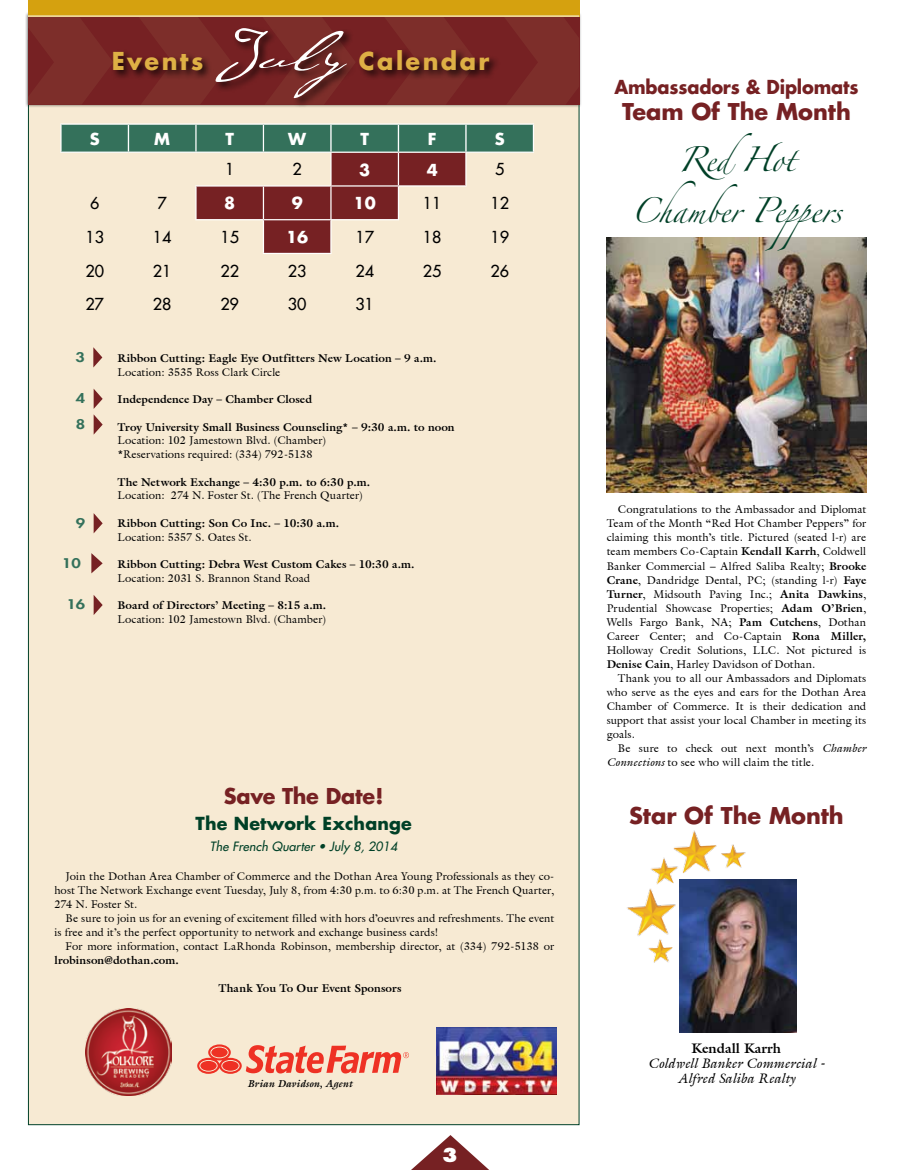
<style>
.page{position:relative;width:900px;height:1170px;background:#fff}
.page>*{position:absolute;margin:0;border:0;box-sizing:border-box;transform-origin:0 0}
.t1{font:54.75px "P22 Cezanne";color:#fff;scale:1.32 1}
.t2{font:700 24px "Futura";letter-spacing:.1em;color:#deb045}
.t3{font:700 22.5px "Futura";color:#762123}
.t4{font:22.5px "Zapfino";color:#004027;scale:.94 1}
.t5{font:700 21.25px "Futura";letter-spacing:-.01em;color:#762123}
.t6{font:700 18.75px "Futura";letter-spacing:-.01em;color:#762123;scale:.95 1}
.t7{font:800 18.75px "Futura";color:#fff}
.t8{font:700 17.5px "Futura";letter-spacing:.01em;color:#004027}
.t9{font:16.12px "Futura";color:#000}
.t10{font:700 16.12px "Futura";color:#fff}
.t11{font:italic 13.75px/15px "Acanthus S Si";color:#000;text-align:center}
.t12{font:700 13.75px "Acanthus S Si";color:#000}
.t13{font:800 13px/25.8px "Futura";color:#34715b;scale:1.25 1}
.t14{font:italic 12.5px "Futura";letter-spacing:.01em;color:#004027}
.t15{font:11.25px/14px "Acanthus S Si";letter-spacing:.005em;color:#000}
.t16{font:700 11.25px "Acanthus S Si";letter-spacing:.01em;color:#000}
.t17{font:italic 700 10px "Acanthus S Si";letter-spacing:.01em;color:#000}
.s1{font-weight:700}
.s2{font-style:italic}
</style>
<div class="page">
<div style="left:28px;top:40px;width:551px;height:1085px;background:#f7ead3;border:1px solid #004027"></div>
<hr style="left:60px;top:123px;width:68px;height:2px;background:#fff">
<hr style="left:60px;top:125px;width:2px;height:27px;background:#fff">
<hr style="left:128px;top:123px;width:68px;height:2px;background:#fff">
<hr style="left:196px;top:123px;width:67px;height:2px;background:#fff">
<hr style="left:263px;top:123px;width:68px;height:2px;background:#fff">
<hr style="left:331px;top:123px;width:67px;height:2px;background:#fff">
<hr style="left:398px;top:123px;width:68px;height:2px;background:#fff">
<hr style="left:466px;top:123px;width:68px;height:2px;background:#fff">
<hr style="left:60px;top:152px;width:68px;height:1px;background:#fff">
<svg style="left:61px;top:124px;width:473px;height:129px"></svg>
<hr style="left:195px;top:125px;width:2px;height:27px;background:#fff">
<hr style="left:465px;top:125px;width:2px;height:27px;background:#fff">
<hr style="left:263px;top:219px;width:68px;height:1px;background:#fff">
<hr style="left:263px;top:220px;width:1px;height:33px;background:#fff">
<hr style="left:330px;top:220px;width:2px;height:33px;background:#fff">
<hr style="left:263px;top:253px;width:69px;height:1px;background:#fff">
<svg style="left:241px;top:17px;width:115px;height:9px"></svg>
<svg style="left:28px;top:17px;width:204px;height:88px;background:#7a2927"></svg>
<svg style="left:363px;top:17px;width:216px;height:88px;background:#7a2927"></svg>
<div style="left:28px;top:0;width:551px;height:16px;background:#d5a10f"></div>
<div style="left:111px;top:26px;width:389px;height:83px;background:#000;opacity:.85"></div>
<svg style="left:94px;top:595px;width:9px;height:20px"></svg>
<svg style="left:94px;top:389px;width:9px;height:45px"></svg>
<img style="left:607px;top:238px;width:259px;height:255px">
<svg style="left:91px;top:553px;width:12px;height:20px"></svg>
<img style="left:680px;top:879px;width:116px;height:154px">
<img style="left:627px;top:830px;width:122px;height:136px">
<svg style="left:93px;top:347px;width:9px;height:20px"></svg>
<svg style="left:411px;top:1135px;width:78px;height:35px"></svg>
<svg style="left:94px;top:513px;width:9px;height:20px"></svg>
<img style="left:85px;top:1009px;width:86px;height:86px">
<img style="left:436px;top:1028px;width:120px;height:67px">
<svg style="left:197px;top:1044px;width:212px;height:30px"></svg>
<h2 class="t2" style="left:112px;top:45px;width:93px">Events</h2>
<h1 class="t1" style="left:214px;top:16px;width:123px">July</h1>
<h2 class="t2" style="left:359px;top:45px;width:132px">Calendar</h2>
<h3 class="t10" style="left:90px;top:128px;width:11px">S</h3>
<h3 class="t10" style="left:154px;top:128px;width:17px">M</h3>
<h3 class="t10" style="left:225px;top:128px;width:10px">T</h3>
<h3 class="t10" style="left:288px;top:128px;width:19px">W</h3>
<h3 class="t10" style="left:360px;top:128px;width:10px">T</h3>
<h3 class="t10" style="left:428px;top:128px;width:10px">F</h3>
<h3 class="t10" style="left:495px;top:128px;width:11px">S</h3>
<h3 class="t9" style="left:225px;top:159px;width:11px">1</h3>
<h3 class="t9" style="left:293px;top:159px;width:11px">2</h3>
<h3 class="t10" style="left:359px;top:159px;width:13px">3</h3>
<h3 class="t10" style="left:427px;top:159px;width:13px">4</h3>
<h3 class="t9" style="left:495px;top:159px;width:11px">5</h3>
<h3 class="t9" style="left:90px;top:193px;width:11px">6</h3>
<h3 class="t9" style="left:158px;top:193px;width:11px">7</h3>
<h3 class="t10" style="left:224px;top:192px;width:13px">8</h3>
<h3 class="t10" style="left:292px;top:192px;width:13px">9</h3>
<h3 class="t10" style="left:354px;top:192px;width:24px">10</h3>
<h3 class="t9" style="left:423px;top:193px;width:20px">11</h3>
<h3 class="t9" style="left:490px;top:193px;width:20px">12</h3>
<h3 class="t9" style="left:85px;top:227px;width:20px">13</h3>
<h3 class="t9" style="left:153px;top:227px;width:20px">14</h3>
<h3 class="t9" style="left:220px;top:227px;width:20px">15</h3>
<h3 class="t10" style="left:286px;top:226px;width:24px">16</h3>
<h3 class="t9" style="left:355px;top:227px;width:20px">17</h3>
<h3 class="t9" style="left:423px;top:227px;width:20px">18</h3>
<h3 class="t9" style="left:490px;top:227px;width:20px">19</h3>
<h3 class="t9" style="left:85px;top:261px;width:20px">20</h3>
<h3 class="t9" style="left:153px;top:261px;width:20px">21</h3>
<h3 class="t9" style="left:220px;top:261px;width:20px">22</h3>
<h3 class="t9" style="left:288px;top:261px;width:20px">23</h3>
<h3 class="t9" style="left:355px;top:261px;width:20px">24</h3>
<h3 class="t9" style="left:423px;top:261px;width:20px">25</h3>
<h3 class="t9" style="left:490px;top:261px;width:20px">26</h3>
<h3 class="t9" style="left:85px;top:294px;width:20px">27</h3>
<h3 class="t9" style="left:153px;top:294px;width:20px">28</h3>
<h3 class="t9" style="left:220px;top:294px;width:20px">29</h3>
<h3 class="t9" style="left:288px;top:294px;width:20px">30</h3>
<h3 class="t9" style="left:355px;top:294px;width:20px">31</h3>
<p class="t13" style="left:75px;top:344px;width:9px">3</p>
<p class="t13" style="left:76px;top:386px;width:9px">4<br>8</p>
<p class="t13" style="left:76px;top:510px;width:9px">9</p>
<p class="t13" style="left:62px;top:550px;width:17px">10</p>
<p class="t13" style="left:66px;top:592px;width:17px">16</p>
<p class="t16" style="left:118px;top:351px;width:321px">Ribbon Cutting: Eagle Eye Outfitters New Location – 9 a.m.</p>
<p class="t15" style="left:118px;top:365px;width:164px">Location: 3535 Ross Clark Circle</p>
<p class="t16" style="left:118px;top:392px;width:196px">Independence Day – Chamber Closed</p>
<p class="t16" style="left:118px;top:419px;width:339px">Troy University Small Business Counseling* – 9:30 a.m. to noon</p>
<p class="t15" style="left:118px;top:433px;width:210px">Location: 102 Jamestown Blvd. (Chamber) *Reservations required: (334) 792-5138</p>
<p class="t16" style="left:118px;top:474px;width:254px">The Network Exchange – 4:30 p.m. to 6:30 p.m.</p>
<p class="t15" style="left:118px;top:488px;width:247px">Location: 274 N. Foster St. (The French Quarter)</p>
<p class="t16" style="left:118px;top:516px;width:223px">Ribbon Cutting: Son Co Inc. – 10:30 a.m.</p>
<p class="t15" style="left:118px;top:530px;width:136px">Location: 5357 S. Oates St.</p>
<p class="t16" style="left:118px;top:557px;width:298px">Ribbon Cutting: Debra West Custom Cakes – 10:30 a.m.</p>
<p class="t15" style="left:118px;top:571px;width:194px">Location: 2031 S. Brannon Stand Road</p>
<p class="t16" style="left:118px;top:598px;width:210px">Board of Directors’ Meeting – 8:15 a.m.</p>
<p class="t15" style="left:118px;top:612px;width:210px">Location: 102 Jamestown Blvd. (Chamber)</p>
<h3 class="t5" style="left:224px;top:782px;width:161px">Save The Date!</h3>
<h3 class="t8" style="left:196px;top:812px;width:218px">The Network Exchange</h3>
<p class="t14" style="left:210px;top:839px;width:189px">The French Quarter • July 8, 2014</p>
<p class="t15" style="left:54px;top:869px;width:501px;text-align:justify;text-indent:11px">Join the Dothan Area Chamber of Commerce and the Dothan Area Young Professionals as they co&shy;host The Network Exchange event Tuesday, July 8, from 4:30 p.m. to 6:30 p.m. at The French Quarter, 274 N. Foster St.</p>
<p class="t15" style="left:54px;top:911px;width:501px;text-indent:11px">Be sure to join us for an evening of excitement filled with hors d’oeuvres and refreshments. The event is free and it’s the perfect opportunity to network and exchange business cards!</p>
<p class="t15" style="left:66px;top:939px;width:490px">For more information, contact LaRhonda Robinson, membership director, at (334) 792-5138 or</p>
<p class="t16" style="left:54px;top:953px;width:126px">lrobinson@dothan.com.</p>
<p class="t16" style="left:218px;top:981px;width:185px">Thank You To Our Event Sponsors</p>
<p class="t17" style="left:248px;top:1078px;width:106px">Brian Davidson, Agent</p>
<h3 class="t7" style="left:442px;top:1143px;width:17px">3</h3>
<h3 class="t6" style="left:614px;top:74px;width:259px">Ambassadors &amp; Diplomats</h3>
<h3 class="t3" style="left:622px;top:97px;width:230px">Team Of The Month</h3>
<h3 class="t4" style="left:678px;top:150px;width:126px">Re dHo t</h3>
<h3 class="t4" style="left:631px;top:202px;width:226px">Chamber Peppers</h3>
<p class="t15" style="left:607px;top:502px;width:261px;text-align:justify;text-indent:11px">Congratulations to the Ambassador and Diplomat Team of the Month “Red Hot Chamber Peppers” for claiming this month’s title. Pictured (seated l-r) are team members Co-Captain <span class="s1">Kendall Karrh</span>, Coldwell Banker Commercial – Alfred Saliba Realty; <span class="s1">Brooke Crane</span>, Dandridge Dental, PC; (standing l-r) <span class="s1">Faye Turner</span>, Midsouth Paving Inc.; <span class="s1">Anita Dawkins</span>, Prudential Showcase Properties; <span class="s1">Adam O’Brien</span>, Wells Fargo Bank, NA; <span class="s1">Pam Cutchens</span>, Dothan Career Center; and Co-Captain <span class="s1">Rona Miller, </span>Holloway Credit Solutions, LLC. Not pictured is <span class="s1">Denise Cain</span>, Harley Davidson of Dothan.</p>
<p class="t15" style="left:607px;top:671px;width:261px;text-align:justify;text-indent:11px">Thank you to all our Ambassadors and Diplomats who serve as the eyes and ears for the Dothan Area Chamber of Commerce. It is their dedication and support that assist your local Chamber in meeting its goals.</p>
<p class="t15" style="left:607px;top:741px;width:261px;text-indent:11px">Be sure to check out next month’s <span class="s2">Chamber<br>Connections</span> to see who will claim the title.</p>
<h3 class="t3" style="left:629px;top:801px;width:216px">Star Of The Month</h3>
<p class="t12" style="left:692px;top:1039px;width:91px">Kendall Karrh</p>
<p class="t11" style="left:648px;top:1056px;width:178px">Coldwell Banker Commercial -<br>Alfred Saliba Realty</p>
</div>
